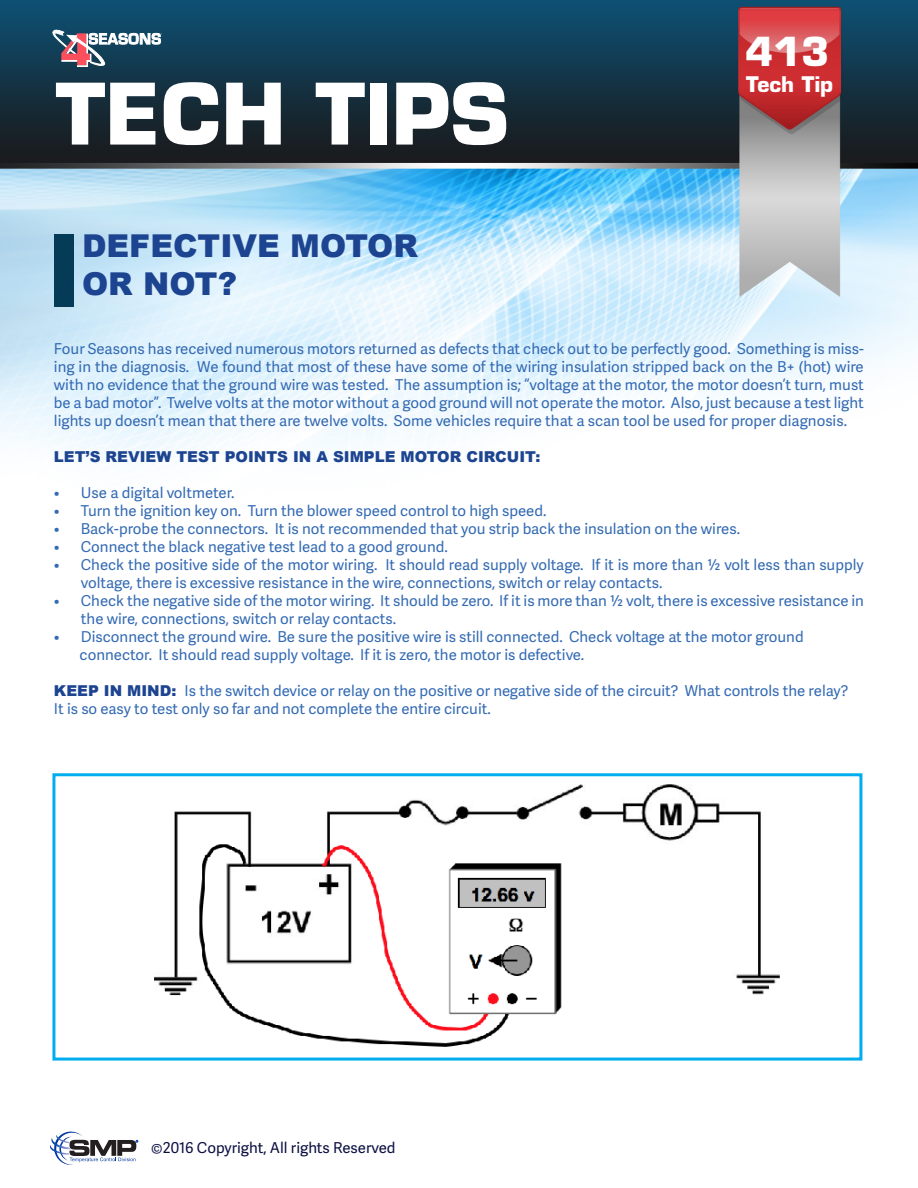
<style>
.page{position:relative;width:918px;height:1188px;background:#fff}
.page>*{position:absolute;margin:0;border:0;box-sizing:border-box;transform-origin:0 0}
.t1{font:700 82.5px "Eurostile LT Std";color:#fff}
.t2{font:700 39px "Eurostile LT Std";color:#fff}
.t3{font:900 31.5px "Arial";color:#1d4490}
.t4{font:700 21px "Eurostile LT Std";color:#fff}
.t5{font:15px/18px "Adelle Sans";color:#336ab3}
.t6{font:900 15px "Arial";color:#1d4490}
.t7{font:15px "Adelle Sans";color:#090e3f}
.s1{font-family:"Arial";font-weight:900;color:#1d4490}
</style>
<div class="page">
<img style="left:0;top:0;width:918px;height:1142px">
<div style="left:54px;top:234px;width:19px;height:73px;background:#053b57"></div>
<img style="left:136px;top:779px;width:661px;height:276px">
<div style="left:52px;top:773px;width:810px;height:288px;border:3px solid #00aeef"></div>
<svg style="left:51px;top:30px;width:111px;height:37px"></svg>
<svg style="left:50px;top:1131px;width:88px;height:34px"></svg>
<p class="t1" style="left:56px;top:63px;width:455px">TECH TIPS</p>
<p class="t3" style="left:82px;top:223px;width:337px">DEFECTIVE MOTOR</p>
<p class="t3" style="left:82px;top:261px;width:156px">OR NOT?</p>
<p class="t2" style="left:745px;top:27px;width:86px">413</p>
<p class="t4" style="left:746px;top:72px;width:89px">Tech Tip</p>
<p class="t5" style="left:54px;top:339px;width:811px;text-align:justify">Four Seasons has received numerous motors returned as defects that check out to be perfectly good. Something is miss&shy;ing in the diagnosis. We found that most of these have some of the wiring insulation stripped back on the B+ (hot) wire with no evidence that the ground wire was tested. The assumption is; “voltage at the motor, the motor doesn’t turn, must be a bad motor”. Twelve volts at the motor without a good ground will not operate the motor. Also, just because a test light lights up doesn’t mean that there are twelve volts. Some vehicles require that a scan tool be used for proper diagnosis.</p>
<p class="t6" style="left:54px;top:445px;width:488px">LET’S REVIEW TEST POINTS IN A SIMPLE MOTOR CIRCUIT:</p>
<p class="t5" style="left:54px;top:483px;width:182px">• Use a digital voltmeter.</p>
<p class="t5" style="left:54px;top:501px;width:494px">• Turn the ignition key on. Turn the blower speed control to high speed.</p>
<p class="t5" style="left:54px;top:519px;width:688px">• Back-probe the connectors. It is not recommended that you strip back the insulation on the wires.</p>
<p class="t5" style="left:54px;top:537px;width:395px">• Connect the black negative test lead to a good ground.</p>
<p class="t5" style="left:81px;top:555px;width:784px;text-indent:-27px">• Check the positive side of the motor wiring. It should read supply voltage. If it is more than ½ volt less than supply voltage, there is excessive resistance in the wire, connections, switch or relay contacts.</p>
<p class="t5" style="left:81px;top:591px;width:785px;text-indent:-27px">• Check the negative side of the motor wiring. It should be zero. If it is more than ½ volt, there is excessive resistance in the wire, connections, switch or relay contacts.</p>
<p class="t5" style="left:54px;top:627px;width:751px">• Disconnect the ground wire. Be sure the positive wire is still connected. Check voltage at the motor ground</p>
<p class="t5" style="left:80px;top:645px;width:506px">connector. It should read supply voltage. If it is zero, the motor is defective.</p>
<p class="t5" style="left:54px;top:681px;width:796px"><span class="s1">KEEP IN MIND:</span> Is the switch device or relay on the positive or negative side of the circuit? What controls the relay?<br>It is so easy to test only so far and not complete the entire circuit.</p>
<p class="t7" style="left:151px;top:1137px;width:246px">©2016 Copyright, All rights Reserved</p>
</div>
